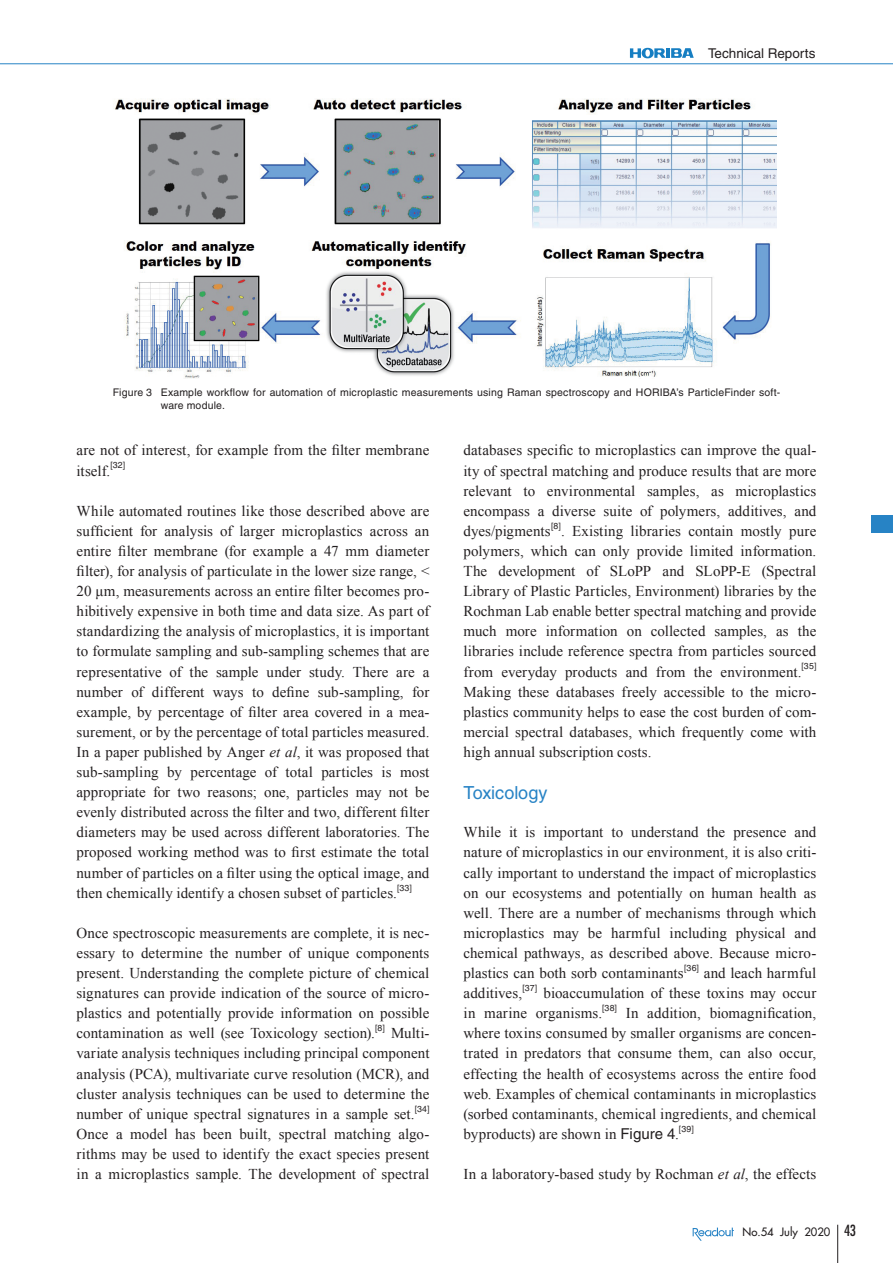
<style>
.page{position:relative;width:893px;height:1263px;background:#fff}
.page>*{position:absolute;margin:0;border:0;box-sizing:border-box;transform-origin:0 0}
.t1{font:18px "Helvetica LT Std";color:#2783c5}
.t2{font:15px/20.1px "Times New Roman";letter-spacing:.005em;color:#231f20;text-align:justify}
.t3{font:13.5px "Helvetica LT Std";color:#231f20}
.t4{font:11.25px "Futura";color:#231f20}
.t5{font:10.5px/12.3px "Helvetica LT Std";letter-spacing:.015em;color:#231f20}
.t6{font:8.7px "Helvetica LT Std";letter-spacing:.03em;color:#231f20}
.s1{font-style:italic}
.s2{font-family:"Helvetica LT Std"}
.s3{font-stretch:condensed;font-size:15px}
</style>
<div class="page">
<hr style="left:0;top:63px;width:893px;height:1px;background:#2783c5">
<hr style="left:837px;top:1225px;width:1px;height:38px;background:#231f20">
<svg style="left:693px;top:1227px;width:41px;height:14px"></svg>
<svg style="left:630px;top:48px;width:64px;height:10px"></svg>
<img style="left:114px;top:98px;width:662px;height:280px">
<div style="left:872px;top:516px;width:21px;height:17px;background:#2783c5"></div>
<p class="t3" style="left:708px;top:45px;width:109px">Technical Reports</p>
<p class="t5" style="left:161px;top:387px;width:621px;text-indent:-48px">Figure 3 Example workflow for automation of microplastic measurements using Raman spectroscopy and HORIBA’s ParticleFinder soft&shy;ware module.</p>
<p class="t2" style="left:77px;top:440px;width:354px">are not of interest, for example from the filter membrane itself.</p>
<p class="t6" style="left:110px;top:460px;width:16px">[32]</p>
<p class="t2" style="left:77px;top:500px;width:354px">While automated routines like those described above are sufficient for analysis of larger microplastics across an entire filter membrane (for example a 47 mm diameter filter), for analysis of particulate in the lower size range, &lt; 20 μm, measurements across an entire filter becomes pro&shy;hibitively expensive in both time and data size. As part of standardizing the analysis of microplastics, it is important to formulate sampling and sub-sampling schemes that are representative of the sample under study. There are a number of different ways to define sub-sampling, for example, by percentage of filter area covered in a mea&shy;surement, or by the percentage of total particles measured.<br>In a paper published by Anger <span class="s1">et al</span>, it was proposed that sub-sampling by percentage of total particles is most appropriate for two reasons; one, particles may not be evenly distributed across the filter and two, different filter diameters may be used across different laboratories. The proposed working method was to first estimate the total number of particles on a filter using the optical image, and then chemically identify a chosen subset of particles.</p>
<p class="t6" style="left:397px;top:882px;width:16px">[33]</p>
<p class="t2" style="left:77px;top:922px;width:354px">Once spectroscopic measurements are complete, it is nec&shy;essary to determine the number of unique components present. Understanding the complete picture of chemical signatures can provide indication of the source of micro&shy;plastics and potentially provide information on possible contamination as well (see Toxicology section).</p>
<p class="t6" style="left:375px;top:1023px;width:11px">[8]</p>
<p class="t2" style="left:77px;top:1023px;width:354px;text-indent:314px">Multi&shy;variate analysis techniques including principal component analysis (PCA), multivariate curve resolution (MCR), and cluster analysis techniques can be used to determine the number of unique spectral signatures in a sample set.</p>
<p class="t6" style="left:415px;top:1103px;width:16px">[34]</p>
<p class="t2" style="left:77px;top:1123px;width:354px">Once a model has been built, spectral matching algo&shy;rithms may be used to identify the exact species present in a microplastics sample. The development of spectral</p>
<p class="t2" style="left:463px;top:440px;width:354px">databases specific to microplastics can improve the qual&shy;ity of spectral matching and produce results that are more relevant to environmental samples, as microplastics encompass a diverse suite of polymers, additives, and dyes/pigments</p>
<p class="t6" style="left:551px;top:521px;width:11px">[8]</p>
<p class="t2" style="left:463px;top:520px;width:354px;text-indent:98px">. Existing libraries contain mostly pure polymers, which can only provide limited information.<br>The development of SLoPP and SLoPP-E (Spectral Library of Plastic Particles, Environment) libraries by the Rochman Lab enable better spectral matching and provide much more information on collected samples, as the libraries include reference spectra from particles sourced from everyday products and from the environment.</p>
<p class="t6" style="left:801px;top:661px;width:16px">[35]</p>
<p class="t2" style="left:463px;top:681px;width:354px">Making these databases freely accessible to the micro&shy;plastics community helps to ease the cost burden of com&shy;mercial spectral databases, which frequently come with high annual subscription costs.</p>
<p class="t1" style="left:463px;top:782px;width:85px">Toxicology</p>
<p class="t2" style="left:463px;top:822px;width:354px">While it is important to understand the presence and nature of microplastics in our environment, it is also criti&shy;cally important to understand the impact of microplastics on our ecosystems and potentially on human health as well. There are a number of mechanisms through which microplastics may be harmful including physical and chemical pathways, as described above. Because micro&shy;plastics can both sorb contaminants</p>
<p class="t6" style="left:684px;top:963px;width:16px">[36]</p>
<p class="t2" style="left:704px;top:963px;width:114px">and leach harmful</p>
<p class="t2" style="left:463px;top:983px;width:60px">additives,</p>
<p class="t6" style="left:522px;top:983px;width:16px">[37]</p>
<p class="t2" style="left:463px;top:983px;width:354px;text-indent:80px">bioaccumulation of these toxins may occur in marine organisms.</p>
<p class="t6" style="left:602px;top:1003px;width:16px">[38]</p>
<p class="t2" style="left:463px;top:1003px;width:354px;text-indent:162px">In addition, biomagnification, where toxins consumed by smaller organisms are concen&shy;trated in predators that consume them, can also occur, effecting the health of ecosystems across the entire food web. Examples of chemical contaminants in microplastics (sorbed contaminants, chemical ingredients, and chemical byproducts) are shown in <span class="s2">Figure 4</span>.</p>
<p class="t6" style="left:679px;top:1124px;width:16px">[39]</p>
<p class="t2" style="left:463px;top:1164px;width:354px">In a laboratory-based study by Rochman <span class="s1">et al</span>, the effects</p>
<p class="t4" style="left:742px;top:1225px;width:115px">No.54 July 2020 <span class="s3">43</span></p>
</div>
